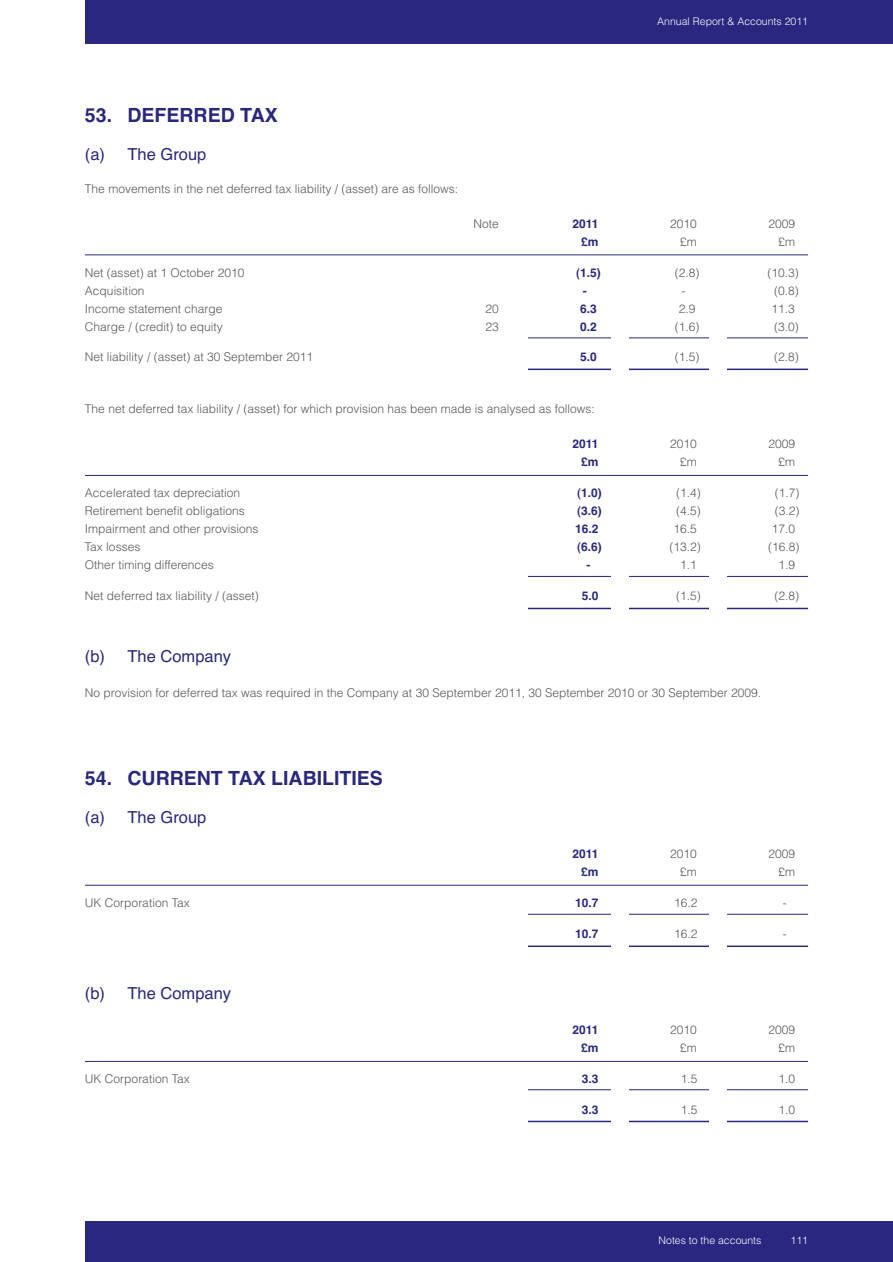
<style>
.page{position:relative;width:893px;height:1262px;background:#fff}
.page>*{position:absolute;margin:0;border:0;box-sizing:border-box;transform-origin:0 0}
.t1{font:700 19.5px "Helvetica";color:#292780}
.t2{font:16.5px "Helvetica";color:#292780}
.t3{font:300 12px "Helvetica";color:#57585a}
.t4{font:700 12px "Helvetica";color:#292780}
.t5{font:300 10.5px "Helvetica";color:#fff}
</style>
<div class="page">
<div style="left:85px;top:0;width:808px;height:43px;background:#292780"></div>
<div style="left:85px;top:1221px;width:808px;height:41px;background:#292780"></div>
<hr style="left:85px;top:254px;width:723px;height:1px;background:#292780">
<hr style="left:510px;top:337px;width:298px;height:1px;background:#292780">
<hr style="left:510px;top:369px;width:298px;height:1px;background:#292780">
<hr style="left:85px;top:475px;width:723px;height:1px;background:#292780">
<hr style="left:510px;top:576px;width:298px;height:1px;background:#292780">
<hr style="left:510px;top:608px;width:298px;height:1px;background:#292780">
<hr style="left:85px;top:885px;width:723px;height:1px;background:#292780">
<hr style="left:510px;top:914px;width:298px;height:1px;background:#292780">
<hr style="left:510px;top:945px;width:298px;height:2px;background:#292780">
<hr style="left:85px;top:1061px;width:723px;height:1px;background:#292780">
<hr style="left:510px;top:1089px;width:298px;height:1px;background:#292780">
<hr style="left:510px;top:1121px;width:298px;height:1px;background:#292780">
<div style="left:508px;top:328px;width:20px;height:54px;background:#fff"></div>
<div style="left:611px;top:328px;width:17px;height:54px;background:#fff"></div>
<div style="left:709px;top:328px;width:17px;height:54px;background:#fff"></div>
<div style="left:508px;top:566px;width:20px;height:54px;background:#fff"></div>
<div style="left:611px;top:566px;width:17px;height:54px;background:#fff"></div>
<div style="left:709px;top:566px;width:17px;height:54px;background:#fff"></div>
<div style="left:508px;top:902px;width:20px;height:54px;background:#fff"></div>
<div style="left:611px;top:902px;width:17px;height:54px;background:#fff"></div>
<div style="left:709px;top:902px;width:17px;height:54px;background:#fff"></div>
<div style="left:508px;top:1078px;width:20px;height:54px;background:#fff"></div>
<div style="left:611px;top:1078px;width:17px;height:54px;background:#fff"></div>
<div style="left:709px;top:1078px;width:17px;height:54px;background:#fff"></div>
<p class="t5" style="left:657px;top:18px;width:152px">Annual Report &amp; Accounts 2011</p>
<h1 class="t1" style="left:85px;top:108px;width:194px">53. DEFERRED TAX</h1>
<h2 class="t2" style="left:85px;top:148px;width:123px">(a) The Group</h2>
<p class="t3" style="left:85px;top:184px;width:375px">The movements in the net deferred tax liability / (asset) are as follows:</p>
<p class="t3" style="left:473px;top:219px;width:27px">Note</p>
<p class="t4" style="left:572px;top:219px;width:28px">2011</p>
<p class="t3" style="left:670px;top:219px;width:28px">2010</p>
<p class="t3" style="left:768px;top:219px;width:28px">2009</p>
<p class="t4" style="left:581px;top:237px;width:19px">£m</p>
<p class="t3" style="left:680px;top:237px;width:18px">£m</p>
<p class="t3" style="left:778px;top:237px;width:18px">£m</p>
<p class="t3" style="left:85px;top:268px;width:161px">Net (asset) at 1 October 2010</p>
<p class="t4" style="left:576px;top:268px;width:26px">(1.5)</p>
<p class="t3" style="left:675px;top:268px;width:26px">(2.8)</p>
<p class="t3" style="left:767px;top:268px;width:33px">(10.3)</p>
<p class="t3" style="left:85px;top:286px;width:61px">Acquisition</p>
<p class="t4" style="left:583px;top:286px;width:5px">-</p>
<p class="t3" style="left:681px;top:286px;width:5px">-</p>
<p class="t3" style="left:774px;top:286px;width:26px">(0.8)</p>
<p class="t3" style="left:85px;top:304px;width:139px">Income statement charge</p>
<p class="t3" style="left:485px;top:304px;width:15px">20</p>
<p class="t4" style="left:580px;top:304px;width:18px">6.3</p>
<p class="t3" style="left:679px;top:304px;width:18px">2.9</p>
<p class="t3" style="left:771px;top:304px;width:25px">11.3</p>
<p class="t3" style="left:85px;top:322px;width:139px">Charge / (credit) to equity</p>
<p class="t3" style="left:485px;top:322px;width:15px">23</p>
<p class="t4" style="left:580px;top:322px;width:18px">0.2</p>
<p class="t3" style="left:675px;top:322px;width:26px">(1.6)</p>
<p class="t3" style="left:774px;top:322px;width:26px">(3.0)</p>
<p class="t3" style="left:85px;top:353px;width:230px">Net liability / (asset) at 30 September 2011</p>
<p class="t4" style="left:580px;top:353px;width:18px">5.0</p>
<p class="t3" style="left:675px;top:353px;width:26px">(1.5)</p>
<p class="t3" style="left:774px;top:353px;width:26px">(2.8)</p>
<p class="t3" style="left:85px;top:405px;width:511px">The net deferred tax liability / (asset) for which provision has been made is analysed as follows:</p>
<p class="t4" style="left:572px;top:440px;width:28px">2011</p>
<p class="t3" style="left:670px;top:440px;width:28px">2010</p>
<p class="t3" style="left:768px;top:440px;width:28px">2009</p>
<p class="t4" style="left:581px;top:458px;width:19px">£m</p>
<p class="t3" style="left:680px;top:458px;width:18px">£m</p>
<p class="t3" style="left:778px;top:458px;width:18px">£m</p>
<p class="t3" style="left:85px;top:488px;width:157px">Accelerated tax depreciation</p>
<p class="t4" style="left:577px;top:488px;width:26px">(1.0)</p>
<p class="t3" style="left:676px;top:488px;width:26px">(1.4)</p>
<p class="t3" style="left:775px;top:488px;width:26px">(1.7)</p>
<p class="t3" style="left:85px;top:506px;width:161px">Retirement benefit obligations</p>
<p class="t4" style="left:577px;top:506px;width:26px">(3.6)</p>
<p class="t3" style="left:676px;top:506px;width:26px">(4.5)</p>
<p class="t3" style="left:775px;top:506px;width:26px">(3.2)</p>
<p class="t3" style="left:85px;top:524px;width:175px">Impairment and other provisions</p>
<p class="t4" style="left:575px;top:524px;width:25px">16.2</p>
<p class="t3" style="left:673px;top:524px;width:25px">16.5</p>
<p class="t3" style="left:772px;top:524px;width:25px">17.0</p>
<p class="t3" style="left:85px;top:542px;width:57px">Tax losses</p>
<p class="t4" style="left:577px;top:542px;width:26px">(6.6)</p>
<p class="t3" style="left:669px;top:542px;width:33px">(13.2)</p>
<p class="t3" style="left:768px;top:542px;width:33px">(16.8)</p>
<p class="t3" style="left:85px;top:560px;width:130px">Other timing differences</p>
<p class="t4" style="left:586px;top:560px;width:5px">-</p>
<p class="t3" style="left:680px;top:560px;width:18px">1.1</p>
<p class="t3" style="left:778px;top:560px;width:18px">1.9</p>
<p class="t3" style="left:85px;top:591px;width:175px">Net deferred tax liability / (asset)</p>
<p class="t4" style="left:582px;top:591px;width:18px">5.0</p>
<p class="t3" style="left:676px;top:591px;width:26px">(1.5)</p>
<p class="t3" style="left:774px;top:591px;width:26px">(2.8)</p>
<h2 class="t2" style="left:85px;top:650px;width:148px">(b) The Company</h2>
<p class="t3" style="left:85px;top:688px;width:678px">No provision for deferred tax was required in the Company at 30 September 2011, 30 September 2010 or 30 September 2009.</p>
<h1 class="t1" style="left:85px;top:771px;width:299px">54. CURRENT TAX LIABILITIES</h1>
<h2 class="t2" style="left:85px;top:811px;width:123px">(a) The Group</h2>
<p class="t4" style="left:572px;top:849px;width:28px">2011</p>
<p class="t3" style="left:670px;top:849px;width:28px">2010</p>
<p class="t3" style="left:768px;top:849px;width:28px">2009</p>
<p class="t4" style="left:581px;top:867px;width:19px">£m</p>
<p class="t3" style="left:680px;top:867px;width:18px">£m</p>
<p class="t3" style="left:778px;top:867px;width:18px">£m</p>
<p class="t3" style="left:85px;top:898px;width:106px">UK Corporation Tax</p>
<p class="t4" style="left:575px;top:898px;width:25px">10.7</p>
<p class="t3" style="left:674px;top:898px;width:25px">16.2</p>
<p class="t3" style="left:783px;top:898px;width:5px">-</p>
<p class="t4" style="left:575px;top:929px;width:25px">10.7</p>
<p class="t3" style="left:674px;top:929px;width:25px">16.2</p>
<p class="t3" style="left:783px;top:929px;width:5px">-</p>
<h2 class="t2" style="left:85px;top:987px;width:148px">(b) The Company</h2>
<p class="t4" style="left:572px;top:1026px;width:28px">2011</p>
<p class="t3" style="left:670px;top:1026px;width:28px">2010</p>
<p class="t3" style="left:768px;top:1026px;width:28px">2009</p>
<p class="t4" style="left:581px;top:1044px;width:19px">£m</p>
<p class="t3" style="left:680px;top:1044px;width:18px">£m</p>
<p class="t3" style="left:778px;top:1044px;width:18px">£m</p>
<p class="t3" style="left:85px;top:1074px;width:106px">UK Corporation Tax</p>
<p class="t4" style="left:582px;top:1074px;width:18px">3.3</p>
<p class="t3" style="left:681px;top:1074px;width:18px">1.5</p>
<p class="t3" style="left:778px;top:1074px;width:18px">1.0</p>
<p class="t4" style="left:582px;top:1105px;width:18px">3.3</p>
<p class="t3" style="left:681px;top:1105px;width:18px">1.5</p>
<p class="t3" style="left:778px;top:1105px;width:18px">1.0</p>
<p class="t5" style="left:658px;top:1236px;width:104px">Notes to the accounts</p>
<p class="t5" style="left:790px;top:1236px;width:19px">111</p>
</div>
